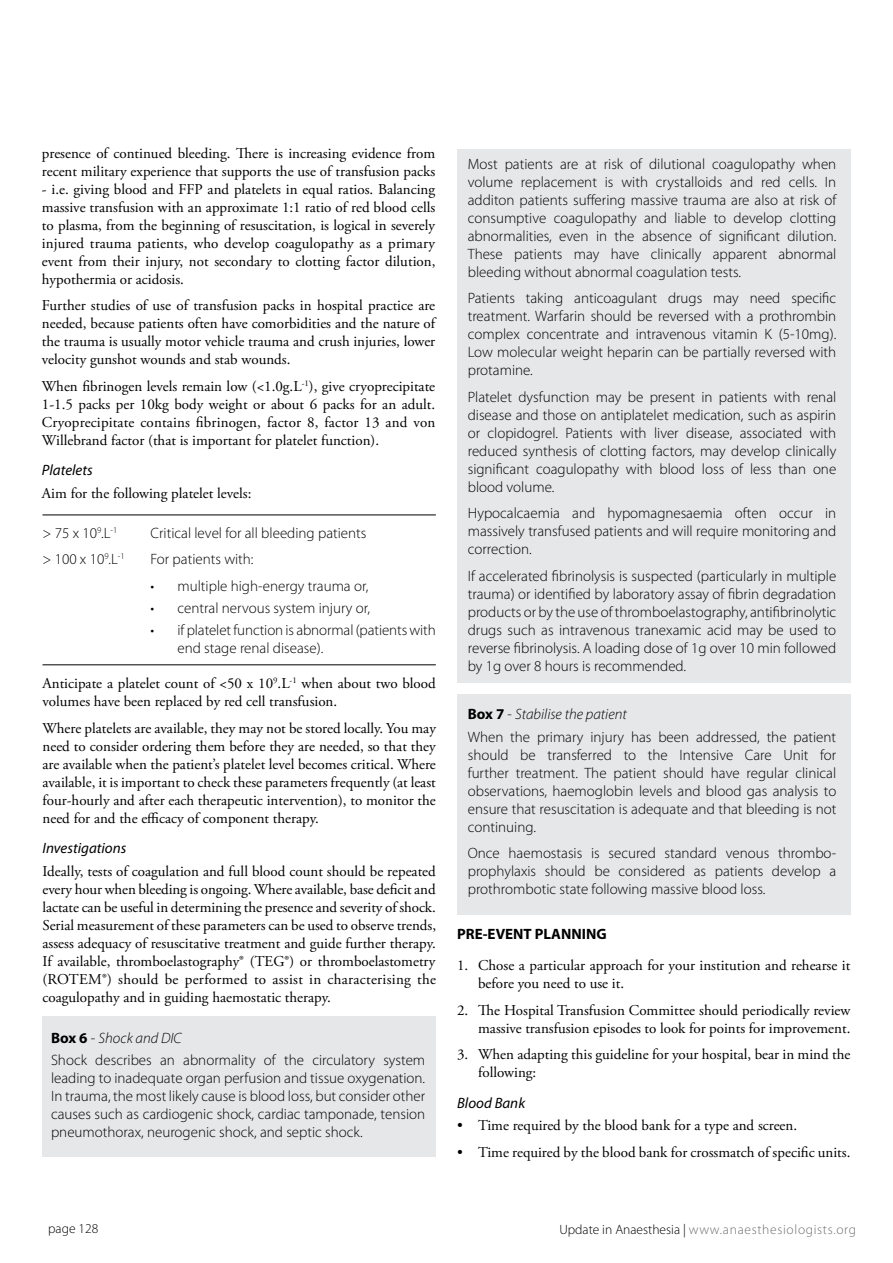
<style>
.page{position:relative;width:893px;height:1263px;background:#fff}
.page>*{position:absolute;margin:0;border:0;box-sizing:border-box;transform-origin:0 0}
.t1{font:15px/18px "Adobe Garamond Pro";color:#000;text-align:justify}
.t2{font:300 15px/18px "Myriad Pro";color:#000;text-align:justify}
.t3{font:italic 15px "Myriad Pro";color:#000}
.t4{font:700 15px "Myriad Pro";color:#000}
.t5{font:300 13.5px "Myriad Pro";letter-spacing:.05em;color:#6d6e71}
.t6{font:300 13.5px "Myriad Pro";color:#000}
.s1{font-weight:700}
.s2{font-style:italic}
.s3{color:#000}
</style>
<div class="page">
<div style="left:457px;top:149px;width:393px;height:533px;background:#e6e7e8"></div>
<div style="left:457px;top:694px;width:393px;height:220px;background:#e6e7e8"></div>
<div style="left:43px;top:1016px;width:393px;height:141px;background:#e6e7e8"></div>
<hr style="left:43px;top:514px;width:393px;height:1px;background:#000">
<hr style="left:43px;top:664px;width:393px;height:1px;background:#000">
<p class="t1" style="left:42px;top:144px;width:395px">presence of continued bleeding. There is increasing evidence from recent military experience that supports the use of transfusion packs</p>
<p class="t1" style="left:42px;top:180px;width:395px">- i.e. giving blood and FFP and platelets in equal ratios. Balancing massive transfusion with an approximate 1:1 ratio of red blood cells to plasma, from the beginning of resuscitation, is logical in severely injured trauma patients, who develop coagulopathy as a primary event from their injury, not secondary to clotting factor dilution, hypothermia or acidosis.</p>
<p class="t1" style="left:42px;top:297px;width:395px">Further studies of use of transfusion packs in hospital practice are needed, because patients often have comorbidities and the nature of the trauma is usually motor vehicle trauma and crush injuries, lower velocity gunshot wounds and stab wounds.</p>
<p class="t1" style="left:42px;top:377px;width:395px">When fibrinogen levels remain low (&lt;1.0g.L<sup>-1</sup>), give cryoprecipitate 1-1.5 packs per 10kg body weight or about 6 packs for an adult.<br>Cryoprecipitate contains fibrinogen, factor 8, factor 13 and von Willebrand factor (that is important for platelet function).</p>
<p class="t3" style="left:42px;top:461px;width:52px">Platelets</p>
<p class="t1" style="left:42px;top:484px;width:211px">Aim for the following platelet levels:</p>
<p class="t2" style="left:43px;top:523px;width:76px">&gt; 75 x 10<sup>9</sup>.L<sup>-1</sup></p>
<p class="t2" style="left:151px;top:523px;width:217px">Critical level for all bleeding patients</p>
<p class="t2" style="left:43px;top:550px;width:84px">&gt; 100 x 10<sup>9</sup>.L<sup>-1</sup></p>
<p class="t2" style="left:151px;top:550px;width:105px">For patients with:</p>
<p class="t2" style="left:151px;top:576px;width:219px">• multiple high-energy trauma or,</p>
<p class="t2" style="left:151px;top:599px;width:221px">• central nervous system injury or,</p>
<p class="t2" style="left:177px;top:621px;width:260px;text-indent:-27px">• if plateletfunction is abnormal (patients with end stage renal disease).</p>
<p class="t1" style="left:42px;top:675px;width:395px">Anticipate a platelet count of &lt;50 x 10<sup>9</sup>.L<sup>-1</sup> when about two blood volumes have been replaced by red cell transfusion.</p>
<p class="t1" style="left:43px;top:719px;width:395px">Where platelets are available, they may not be stored locally. You may need to consider ordering them before they are needed, so that they are available when the patient’s platelet level becomes critical. Where available, it is important to check these parameters frequently (at least four-hourly and after each therapeutic intervention), to monitor the need for and the efficacy of component therapy.</p>
<p class="t3" style="left:43px;top:839px;width:85px">Investigations</p>
<p class="t1" style="left:43px;top:862px;width:395px">Ideally, tests of coagulation and full blood count should be repeated every hour when bleeding is ongoing. Where available, base deficit and lactate can be useful in determining the presence and severity of shock.<br>Serial measurement of these parameters can be used to observe trends, assess adequacy of resuscitative treatment and guide further therapy.<br>If available, thromboelastography® (TEG®) or thromboelastometry (ROTEM®) should be performed to assist in characterising the coagulopathy and in guiding haemostatic therapy.</p>
<p class="t2" style="left:51px;top:1027px;width:376px;line-height:22.2px"><span class="s1">Box 6</span> - <span class="s2">Shock and DIC<br></span>Shock describes an abnormality of the circulatory system</p>
<p class="t2" style="left:51px;top:1069px;width:376px">leading to inadequate organ perfusion and tissue oxygenation.<br>In trauma, the most likely cause is blood loss, but consider other causes such as cardiogenic shock, cardiac tamponade, tension pneumothorax, neurogenic shock, and septic shock.</p>
<p class="t2" style="left:468px;top:154px;width:370px">Most patients are at risk of dilutional coagulopathy when volume replacement is with crystalloids and red cells. In additon patients suffering massive trauma are also at risk of consumptive coagulopathy and liable to develop clotting abnormalities, even in the absence of significant dilution.<br>These patients may have clinically apparent abnormal bleeding without abnormal coagulation tests.</p>
<p class="t2" style="left:468px;top:289px;width:370px">Patients taking anticoagulant drugs may need specific treatment. Warfarin should be reversed with a prothrombin complex concentrate and intravenous vitamin K (5-10mg).<br>Low molecular weight heparin can be partially reversed with protamine.</p>
<p class="t2" style="left:468px;top:387px;width:370px">Platelet dysfunction may be present in patients with renal disease and those on antiplatelet medication, such as aspirin or clopidogrel. Patients with liver disease, associated with reduced synthesis of clotting factors, may develop clinically significant coagulopathy with blood loss of less than one blood volume.</p>
<p class="t2" style="left:468px;top:504px;width:370px">Hypocalcaemia and hypomagnesaemia often occur in massively transfused patients and will require monitoring and correction.</p>
<p class="t2" style="left:468px;top:566px;width:370px">If accelerated fibrinolysis is suspected (particularly in multiple trauma) or identified by laboratory assay of fibrin degradation products or by the use of thromboelastography, antifibrinolytic drugs such as intravenous tranexamic acid may be used to reverse fibrinolysis. A loading dose of 1g over 10 min followed by 1g over 8 hours is recommended.</p>
<p class="t2" style="left:468px;top:703px;width:370px;line-height:22.2px"><span class="s1">Box 7</span> - <span class="s2">Stabilise the patient<br></span>When the primary injury has been addressed, the patient</p>
<p class="t2" style="left:468px;top:745px;width:370px">should be transferred to the Intensive Care Unit for further treatment. The patient should have regular clinical observations, haemoglobin levels and blood gas analysis to ensure that resuscitation is adequate and that bleeding is not continuing.</p>
<p class="t2" style="left:468px;top:844px;width:370px">Once haemostasis is secured standard venous thrombo&shy;prophylaxis should be considered as patients develop a prothrombotic state following massive blood loss.</p>
<p class="t4" style="left:457px;top:924px;width:41px">PRE-EVENT</p>
<p class="t4" style="left:535px;top:924px;width:10px">PLANNIN</p>
<p class="t4" style="left:596px;top:924px;width:12px">G</p>
<p class="t1" style="left:478px;top:957px;width:374px;text-indent:-21px">1. Chose a particular approach for your institution and rehearse it before you need to use it.</p>
<p class="t1" style="left:457px;top:1001px;width:395px;text-align:right">2. The Hospital Transfusion Committee should periodically review massive transfusion episodes to look for points for improvement.</p>
<p class="t1" style="left:478px;top:1046px;width:374px;text-indent:-21px">3. When adapting this guideline for your hospital, bear in mind the following:</p>
<p class="t3" style="left:457px;top:1094px;width:70px">Blood Bank</p>
<p class="t1" style="left:457px;top:1117px;width:342px">• Time required by the blood bank for a type and screen.</p>
<p class="t1" style="left:457px;top:1143px;width:395px">• Time required by the blood bank for crossmatch of specific units.</p>
<p class="t6" style="left:48px;top:1221px;width:52px">page 128</p>
<p class="t5" style="left:559px;top:1221px;width:298px"><span class="s3">Update in Anaesthesia |</span> www.anaesthesiologists.org</p>
</div>
